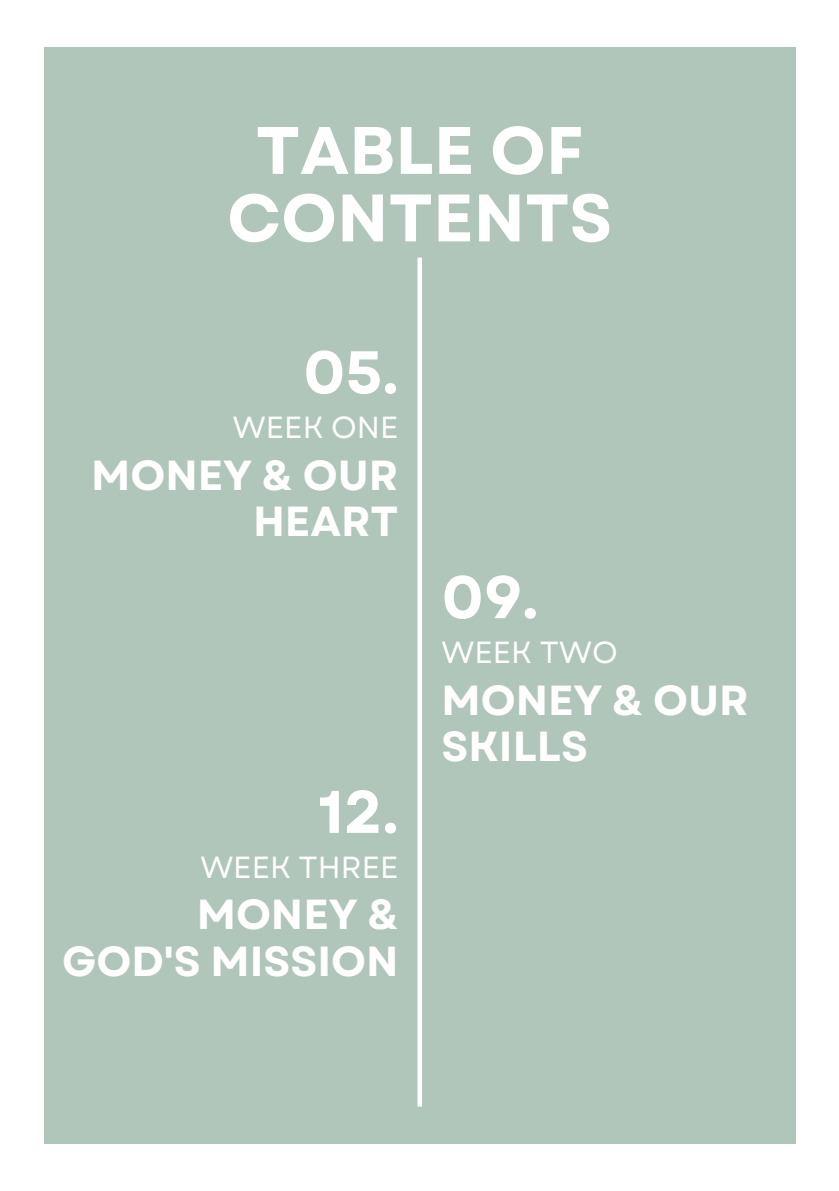
<style>
.page{position:relative;width:839px;height:1191px;background:#fff}
.page>*{position:absolute;margin:0;border:0;box-sizing:border-box;transform-origin:0 0}
.t1{font:700 67px/67.6px "Garet";color:#fff;text-align:center}
.t2{font:700 60px "Garet";color:#fff}
.t3{font:700 42px/46.4px "Garet";color:#fff;text-align:right}
.t4{font:30.6px "Garet";color:#fff}
</style>
<div class="page">
<div style="left:44px;top:47px;width:751px;height:1096px;background:#b0c6ba"></div>
<div style="left:417px;top:258px;width:5px;height:849px;background:#fff"></div>
<p class="t1" style="left:227px;top:117px;width:386px">TABLE OF<br>CONTENTS</p>
<p class="t2" style="left:303px;top:329px;width:97px">05.</p>
<p class="t4" style="left:233px;top:406px;width:167px">WEEK ONE</p>
<p class="t3" style="left:91px;top:452px;width:309px">MONEY &amp; OUR<br>HEART</p>
<p class="t2" style="left:318px;top:769px;width:82px">12.</p>
<p class="t4" style="left:200px;top:845px;width:200px">WEEK THREE</p>
<p class="t3" style="left:197px;top:892px;width:203px">MONEY &amp;</p>
<p class="t3" style="left:62px;top:938px;width:338px">GOD'S MISSION</p>
<p class="t2" style="left:441px;top:554px;width:98px">09.</p>
<p class="t4" style="left:441px;top:631px;width:178px">WEEK TWO</p>
<p class="t3" style="left:441px;top:677px;width:309px;text-align:left">MONEY &amp; OUR<br>SKILLS</p>
</div>
